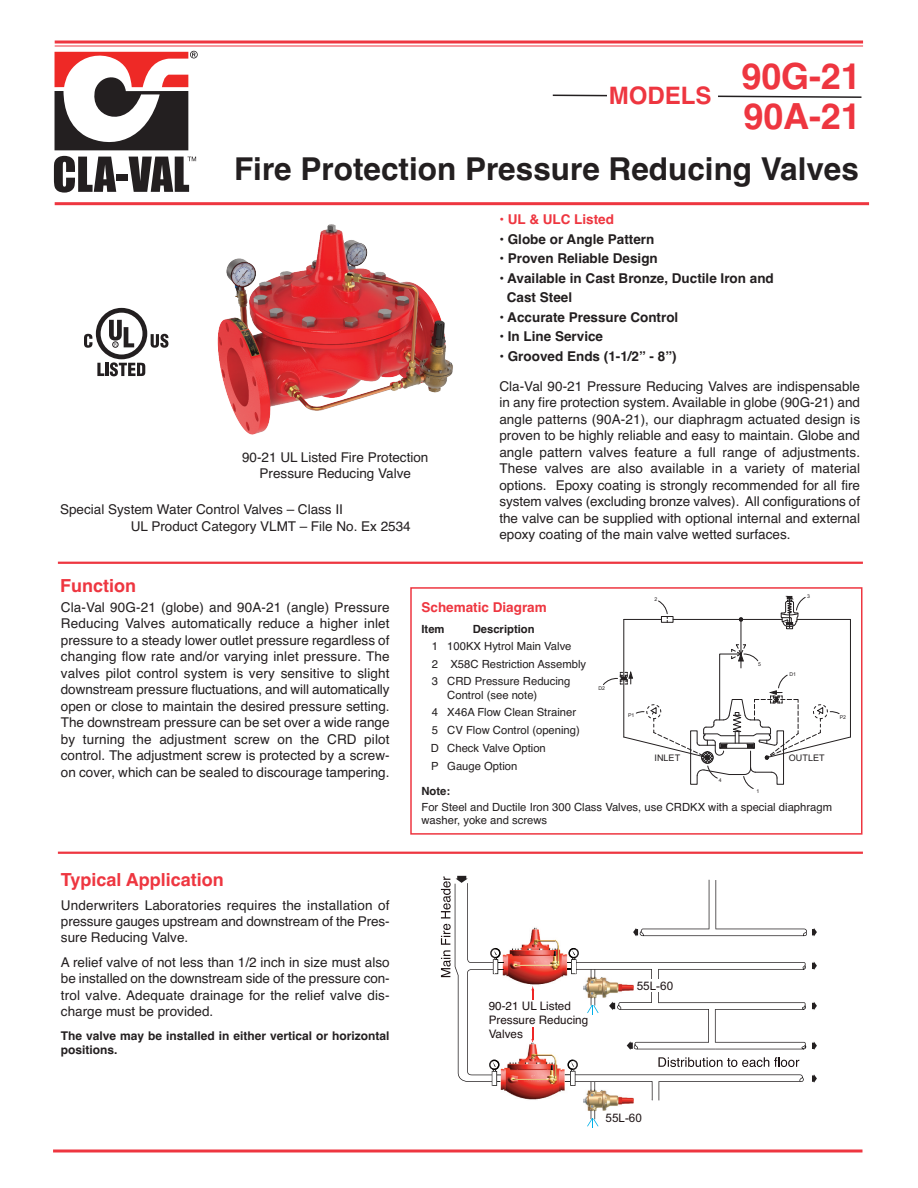
<style>
.page{position:relative;width:918px;height:1188px;background:#fff}
.page>*{position:absolute;margin:0;border:0;box-sizing:border-box;transform-origin:0 0}
.t1{font:700 36px/40.5px "Helvetica";letter-spacing:-.005em;color:#ee3640}
.t2{font:700 31.5px "Helvetica";color:#231f20}
.t3{font:700 24px "Helvetica";color:#ee3640}
.t4{font:700 18px "Helvetica";color:#ee3640}
.t5{font:13.5px/16.5px "Helvetica";color:#231f20;text-align:justify}
.t6{font:700 13.5px/19.5px "Helvetica";color:#231f20}
.t7{font:700 13.5px "Helvetica";color:#ee3640}
.t8{font:700 12px/14.4px "Helvetica";color:#231f20}
.t9{font:11.7px/14.1px "Helvetica";color:#1d1314}
.t10{font:11.7px "Arial";color:#1d1314}
.t11{font:11.25px/17.7px "Helvetica";color:#231f20}
.t12{font:700 11.25px "Helvetica";color:#231f20}
.t13{font:9px "Arial";color:#231f20}
.t14{font:5.25px "Arial";color:#231f20}
</style>
<div class="page">
<img style="left:217px;top:224px;width:236px;height:211px">
<div style="left:410px;top:587px;width:452px;height:248px;border:2px solid #ee3640"></div>
<hr style="left:58px;top:562px;width:805px;height:2px;background:#ee3640">
<hr style="left:58px;top:852px;width:805px;height:2px;background:#ee3640">
<svg style="left:633px;top:880px;width:184px;height:56px"></svg>
<svg style="left:812px;top:1074px;width:5px;height:9px"></svg>
<img style="left:583px;top:1101px;width:51px;height:10px">
<svg style="left:587px;top:1109px;width:11px;height:19px"></svg>
<img style="left:504px;top:927px;width:63px;height:58px">
<svg style="left:531px;top:986px;width:3px;height:14px"></svg>
<svg style="left:567px;top:948px;width:250px;height:102px"></svg>
<img style="left:571px;top:959px;width:5px;height:15px">
<img style="left:500px;top:1040px;width:73px;height:60px">
<svg style="left:531px;top:1027px;width:3px;height:15px"></svg>
<svg style="left:441px;top:876px;width:63px;height:210px"></svg>
<img style="left:492px;top:1071px;width:5px;height:15px">
<svg style="left:565px;top:1057px;width:239px;height:44px"></svg>
<img style="left:570px;top:1071px;width:3px;height:15px">
<svg style="left:55px;top:40px;width:808px;height:4px;background:#f2686f"></svg>
<hr style="left:55px;top:46px;width:808px;height:1px;background:#ee3640">
<svg style="left:54px;top:156px;width:62px;height:37px"></svg>
<div style="left:117px;top:174px;width:11px;height:6px;background:#231f20"></div>
<svg style="left:55px;top:51px;width:143px;height:99px"></svg>
<svg style="left:129px;top:157px;width:67px;height:35px"></svg>
<hr style="left:53px;top:1149px;width:809px;height:3px;background:#ee3640">
<hr style="left:55px;top:202px;width:814px;height:3px;background:#ee3640">
<div style="left:661px;top:616px;width:12px;height:7px;border:1px solid #231f20"></div>
<hr style="left:624px;top:619px;width:37px;height:1px;background:#231f20">
<hr style="left:673px;top:619px;width:109px;height:1px;background:#231f20">
<hr style="left:797px;top:619px;width:53px;height:1px;background:#231f20">
<svg style="left:739px;top:617px;width:4px;height:5px"></svg>
<hr style="left:850px;top:619px;width:1px;height:118px;background:#231f20">
<hr style="left:623px;top:619px;width:1px;height:118px;background:#231f20">
<svg style="left:780px;top:596px;width:26px;height:33px"></svg>
<svg style="left:658px;top:600px;width:10px;height:22px"></svg>
<svg style="left:603px;top:644px;width:248px;height:145px"></svg>
<hr style="left:741px;top:619px;width:1px;height:35px;background:#231f20">
<svg style="left:552px;top:94px;width:310px;height:4px"></svg>
<div style="left:607px;top:84px;width:111px;height:27px;background:#fff"></div>
<svg style="left:97px;top:362px;width:48px;height:14px"></svg>
<svg style="left:151px;top:334px;width:17px;height:14px"></svg>
<div style="left:96px;top:308px;width:51px;height:51px;background:#231f20;border-radius:50%"></div>
<div style="left:101px;top:313px;width:42px;height:42px;background:#fff;border-radius:50%"></div>
<svg style="left:109px;top:320px;width:25px;height:27px"></svg>
<svg style="left:84px;top:334px;width:8px;height:14px"></svg>
<h3 class="t3" style="left:609px;top:82px;width:104px">MODELS</h3>
<h1 class="t1" style="left:742px;top:56px;width:121px">90G-21<br>90A-21</h1>
<h2 class="t2" style="left:234px;top:150px;width:626px">Fire Protection Pressure Reducing Valves</h2>
<p class="t5" style="left:242px;top:449px;width:188px;text-align:center">90-21 UL Listed Fire Protection<br>Pressure Reducing Valve</p>
<p class="t5" style="left:131px;top:502px;width:281px;text-indent:-71px">Special System Water Control Valves – Class II<br>UL Product Category VLMT – File No. Ex 2534</p>
<p class="t7" style="left:499px;top:211px;width:116px">• UL &amp; ULC Listed</p>
<p class="t6" style="left:499px;top:229px;width:157px">• Globe or Angle Pattern</p>
<p class="t6" style="left:499px;top:249px;width:160px">• Proven Reliable Design</p>
<p class="t6" style="left:507px;top:268px;width:269px;text-indent:-8px">• Available in Cast Bronze, Ductile Iron and<br>Cast Steel</p>
<p class="t6" style="left:499px;top:307px;width:181px">• Accurate Pressure Control</p>
<p class="t6" style="left:499px;top:327px;width:105px">• In Line Service</p>
<p class="t6" style="left:499px;top:346px;width:179px">• Grooved Ends (1-1/2” - 8”)</p>
<p class="t5" style="left:499px;top:378px;width:362px">Cla-Val 90-21 Pressure Reducing Valves are indispensable in any fire protection system. Available in globe (90G-21) and angle patterns (90A-21), our diaphragm actuated design is proven to be highly reliable and easy to maintain. Globe and angle pattern valves feature a full range of adjustments.<br>These valves are also available in a variety of material options. Epoxy coating is strongly recommended for all fire system valves (excluding bronze valves). All configurations of the valve can be supplied with optional internal and external epoxy coating of the main valve wetted surfaces.</p>
<h3 class="t4" style="left:60px;top:576px;width:77px">Function</h3>
<p class="t5" style="left:61px;top:599px;width:330px">Cla-Val 90G-21 (globe) and 90A-21 (angle) Pressure Reducing Valves automatically reduce a higher inlet pressure to a steady lower outlet pressure regardless of changing flow rate and/or varying inlet pressure. The valves pilot control system is very sensitive to slight downstream pressure fluctuations, and will automatically open or close to maintain the desired pressure setting.<br>The downstream pressure can be set over a wide range by turning the adjustment screw on the CRD pilot control. The adjustment screw is protected by a screw&shy;on cover, which can be sealed to discourage tampering.</p>
<h3 class="t4" style="left:61px;top:870px;width:165px">Typical Application</h3>
<p class="t5" style="left:61px;top:897px;width:330px">Underwriters Laboratories requires the installation of pressure gauges upstream and downstream of the Pres&shy;sure Reducing Valve.</p>
<p class="t5" style="left:61px;top:954px;width:330px">A relief valve of not less than 1/2 inch in size must also be installed on the downstream side of the pressure con&shy;trol valve. Adequate drainage for the relief valve dis&shy;charge must be provided.</p>
<p class="t8" style="left:61px;top:1028px;width:330px">The valve may be installed in either vertical or horizontal positions.</p>
<p class="t14" style="left:807px;top:593px;width:4px">3</p>
<p class="t14" style="left:655px;top:596px;width:4px">2</p>
<p class="t7" style="left:422px;top:600px;width:127px">Schematic Diagram</p>
<p class="t12" style="left:422px;top:623px;width:25px">Item</p>
<p class="t12" style="left:473px;top:623px;width:63px">Description</p>
<p class="t11" style="left:432px;top:637px;width:156px">1 100KX Hytrol Main Valve<br>2 X58C Restriction Assembly<br>3 CRD Pressure Reducing</p>
<p class="t11" style="left:431px;top:686px;width:150px;text-indent:16px">Control (see note)<br>4 X46A Flow Clean Strainer<br>5 CV Flow Control (opening)<br>D Check Valve Option<br>P Gauge Option</p>
<p class="t12" style="left:422px;top:784px;width:30px">Note:</p>
<p class="t11" style="left:422px;top:800px;width:412px;line-height:13.5px">For Steel and Ductile Iron 300 Class Valves, use CRDKX with a special diaphragm washer, yoke and screws</p>
<p class="t14" style="left:758px;top:661px;width:4px">5</p>
<p class="t14" style="left:789px;top:670px;width:8px">D1</p>
<p class="t14" style="left:598px;top:685px;width:8px">D2</p>
<p class="t14" style="left:628px;top:712px;width:8px">P1</p>
<p class="t13" style="left:655px;top:752px;width:27px">INLET</p>
<p class="t13" style="left:789px;top:752px;width:37px">OUTLET</p>
<p class="t14" style="left:719px;top:777px;width:4px">4</p>
<p class="t14" style="left:756px;top:788px;width:4px">1</p>
<p class="t14" style="left:840px;top:714px;width:8px">P2</p>
<p class="t9" style="left:489px;top:1000px;width:101px">90-21 UL Listed<br>Pressure Reducing<br>Valves</p>
<p class="t10" style="left:637px;top:978px;width:38px">55L-60</p>
<p class="t10" style="left:606px;top:1111px;width:38px">55L-60</p>
</div>
